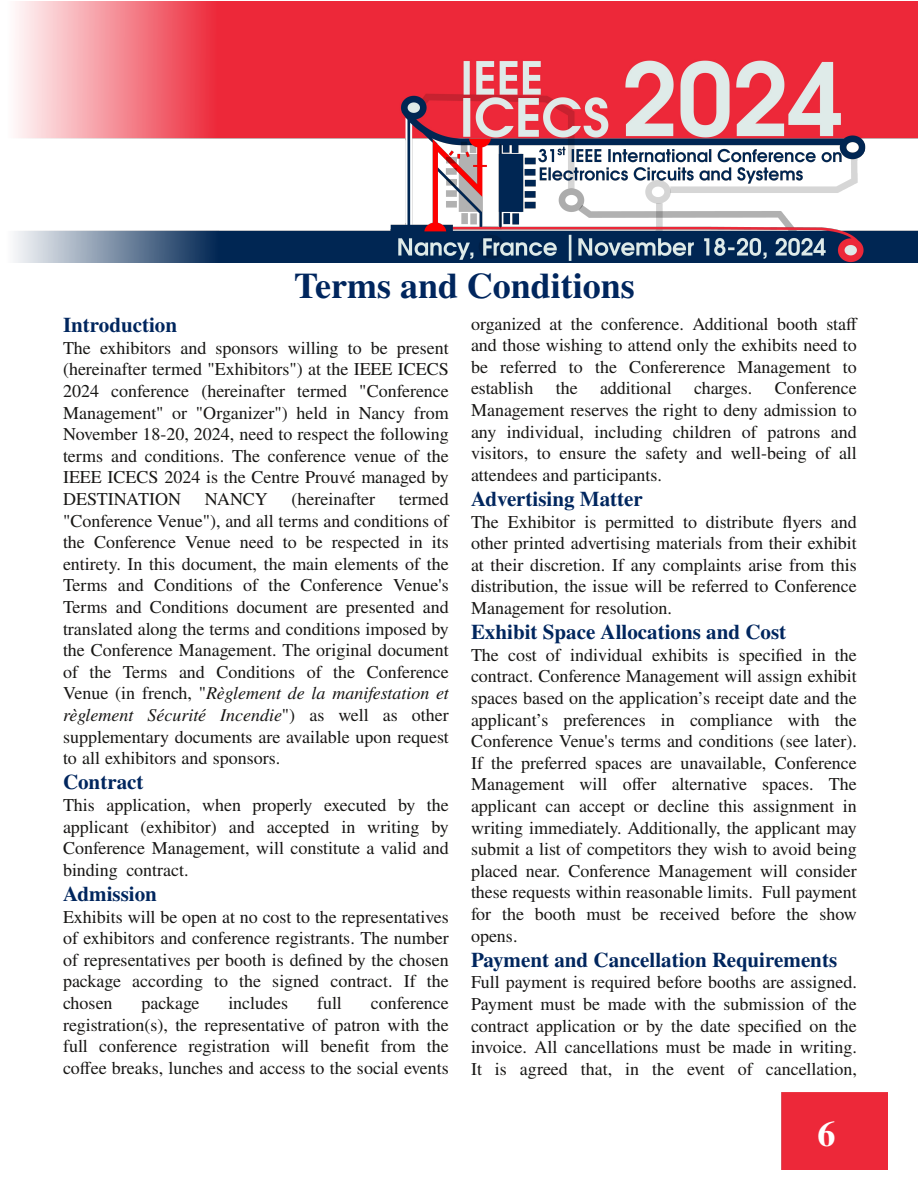
<style>
.page{position:relative;width:918px;height:1188px;background:#fff}
.page>*{position:absolute;margin:0;border:0;box-sizing:border-box;transform-origin:0 0}
.t1{font:700 36px "Te X Gyre Termes X";color:#00265e}
.t2{font:700 36px "Te X Gyre Termes X";color:#fff}
.t3{font:700 21px "Te X Gyre Termes X";color:#00265e}
.t4{font:18px/21.6px "Te X Gyre Termes X";color:#181715;text-align:justify}
.s1{font-style:italic}
</style>
<div class="page">
<div style="left:781px;top:1092px;width:107px;height:78px;background:#ed2839"></div>
<img style="left:14px;top:2px;width:904px;height:261px">
<h1 class="t1" style="left:294px;top:270px;width:342px">Terms and Conditions</h1>
<p class="t3" style="left:63px;top:316px;width:116px">Introduction</p>
<p class="t4" style="left:63px;top:338px;width:387px">The exhibitors and sponsors willing to be present (hereinafter termed "Exhibitors") at the IEEE ICECS 2024 conference (hereinafter termed "Conference Management" or "Organizer") held in Nancy from November 18-20, 2024, need to respect the following terms and conditions. The conference venue of the IEEE ICECS 2024 is the Centre Prouvé managed by DESTINATION</p>
<p class="t4" style="left:63px;top:489px;width:387px;text-indent:336px">termed "Conference Venue"), and all terms and conditions of the Conference Venue need to be respected in its entirety. In this document, the main elements of the Terms and Conditions of the Conference Venue's Terms and Conditions document are presented and translated along the terms and conditions imposed by the Conference Management. The original document of the Terms and Conditions of the Conference Venue (in french, "<span class="s1">Règlement de la manifestation et règlement Sécurité Incendie</span>") as well as other supplementary documents are available upon request to all exhibitors and sponsors.</p>
<p class="t3" style="left:63px;top:773px;width:82px">Contract</p>
<p class="t4" style="left:63px;top:795px;width:387px">This application, when properly executed by the applicant (exhibitor) and accepted in writing by Conference Management, will constitute a valid and binding contract.</p>
<p class="t3" style="left:63px;top:884px;width:95px">Admission</p>
<p class="t4" style="left:63px;top:907px;width:387px">Exhibits will be open at no cost to the representatives of exhibitors and conference registrants. The number of representatives per booth is defined by the chosen package according to the signed contract. If the chosen</p>
<p class="t4" style="left:205px;top:489px;width:65px">NANCY</p>
<p class="t4" style="left:292px;top:489px;width:85px">(hereinafter</p>
<p class="t4" style="left:63px;top:993px;width:387px;text-indent:308px">conference registration(s), the representative of patron with the full conference registration will benefit from the coffee breaks, lunches and access to the social events</p>
<p class="t4" style="left:141px;top:993px;width:60px">package</p>
<p class="t4" style="left:228px;top:993px;width:61px">includes</p>
<p class="t4" style="left:317px;top:993px;width:26px">full</p>
<p class="t4" style="left:471px;top:314px;width:388px">organized at the conference. Additional booth staff and those wishing to attend only the exhibits need to be referred to the Confererence Management to establish the additional charges. Conference Management reserves the right to deny admission to any individual, including children of patrons and visitors, to ensure the safety and well-being of all attendees and participants.</p>
<p class="t3" style="left:471px;top:489px;width:173px">Advertising Matter</p>
<p class="t4" style="left:471px;top:512px;width:387px">The Exhibitor is permitted to distribute flyers and other printed advertising materials from their exhibit at their discretion. If any complaints arise from this distribution, the issue will be referred to Conference Management for resolution.</p>
<p class="t3" style="left:471px;top:623px;width:317px">Exhibit Space Allocations and Cost</p>
<p class="t4" style="left:471px;top:645px;width:387px">The cost of individual exhibits is specified in the contract. Conference Management will assign exhibit spaces based on the application’s receipt date and the applicant’s preferences in compliance with the Conference Venue's terms and conditions (see later).<br>If the preferred spaces are unavailable, Conference Management will offer alternative spaces. The applicant can accept or decline this assignment in writing immediately. Additionally, the applicant may submit a list of competitors they wish to avoid being placed near. Conference Management will consider these requests within reasonable limits. Full payment for the booth must be received before the show opens.</p>
<p class="t3" style="left:471px;top:950px;width:368px">Payment and Cancellation Requirements</p>
<p class="t4" style="left:471px;top:973px;width:387px">Full payment is required before booths are assigned.<br>Payment must be made with the submission of the contract application or by the date specified on the invoice. All cancellations must be made in writing.<br>It is agreed that, in the event of cancellation,</p>
<h1 class="t2" style="left:818px;top:1117px;width:19px">6</h1>
</div>
